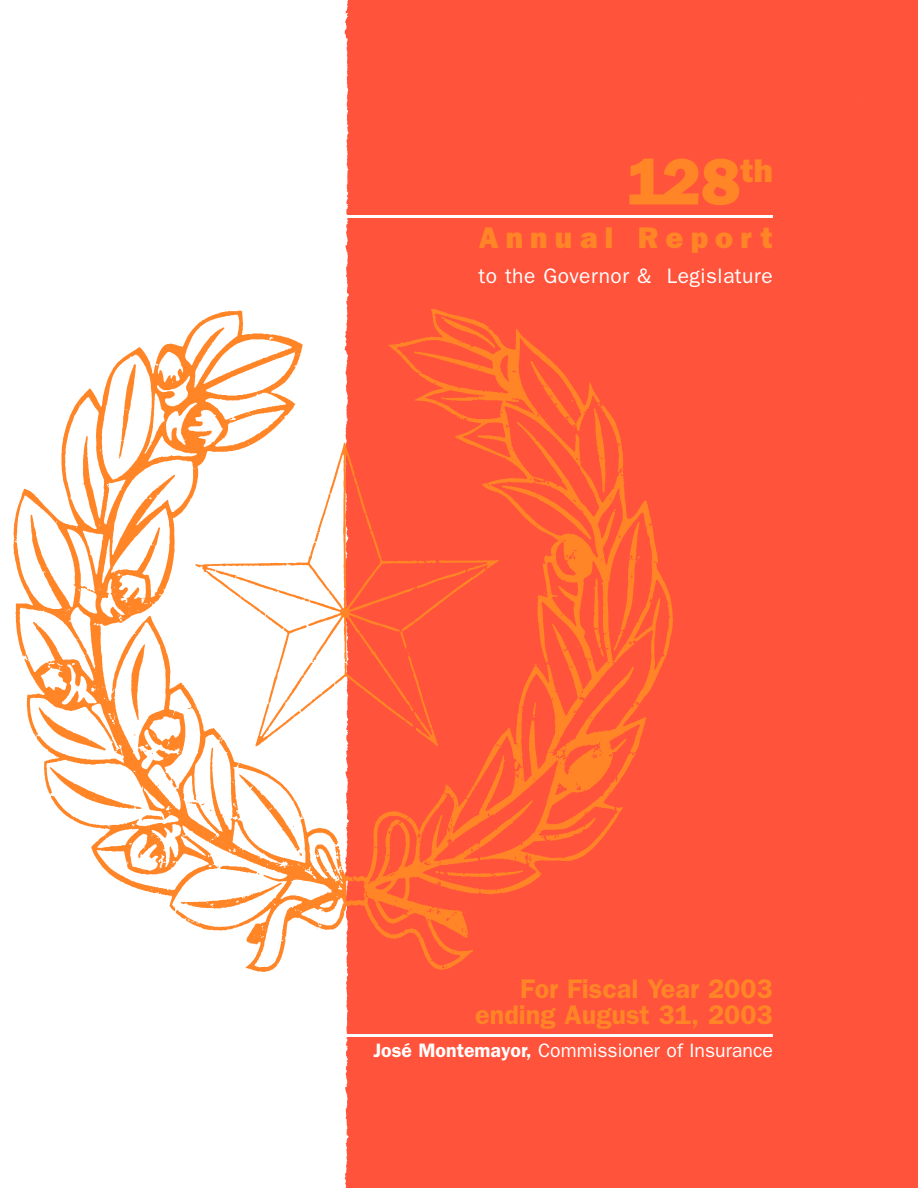
<style>
.page{position:relative;width:918px;height:1188px;background:#fff}
.page>*{position:absolute;margin:0;border:0;box-sizing:border-box;transform-origin:0 0}
.t1{font:800 66px "Franklin Gothic";color:#ff8527}
.t2{font:800 30px "Franklin Gothic";letter-spacing:.24em;color:#ff8527}
.t3{font:600 27px/25.5px "Franklin Gothic";color:#ff8527;text-align:right}
.t4{font:21px "Franklin Gothic";letter-spacing:.025em;color:#fff}
.t5{font:19.5px "Franklin Gothic";color:#fff}
.s1{font-weight:600}
</style>
<div class="page">
<div style="left:344px;top:0;width:574px;height:1188px;background:#ff533b"></div>
<hr style="left:0;top:215px;width:773px;height:3px;background:#fff">
<hr style="left:0;top:1034px;width:773px;height:3px;background:#fff">
<img style="left:13px;top:309px;width:664px;height:665px">
<h1 class="t1" style="left:627px;top:159px;width:147px">128<sup>th</sup></h1>
<h2 class="t2" style="left:479px;top:227px;width:296px">Annual Report</h2>
<p class="t4" style="left:479px;top:268px;width:296px">to the Governor &amp; Legislature</p>
<h3 class="t3" style="left:475px;top:978px;width:299px">For Fiscal Year 2003 ending August 31, 2003</h3>
<p class="t5" style="left:373px;top:1043px;width:401px"><span class="s1">José Montemayor,</span> Commissioner of Insurance</p>
</div>
